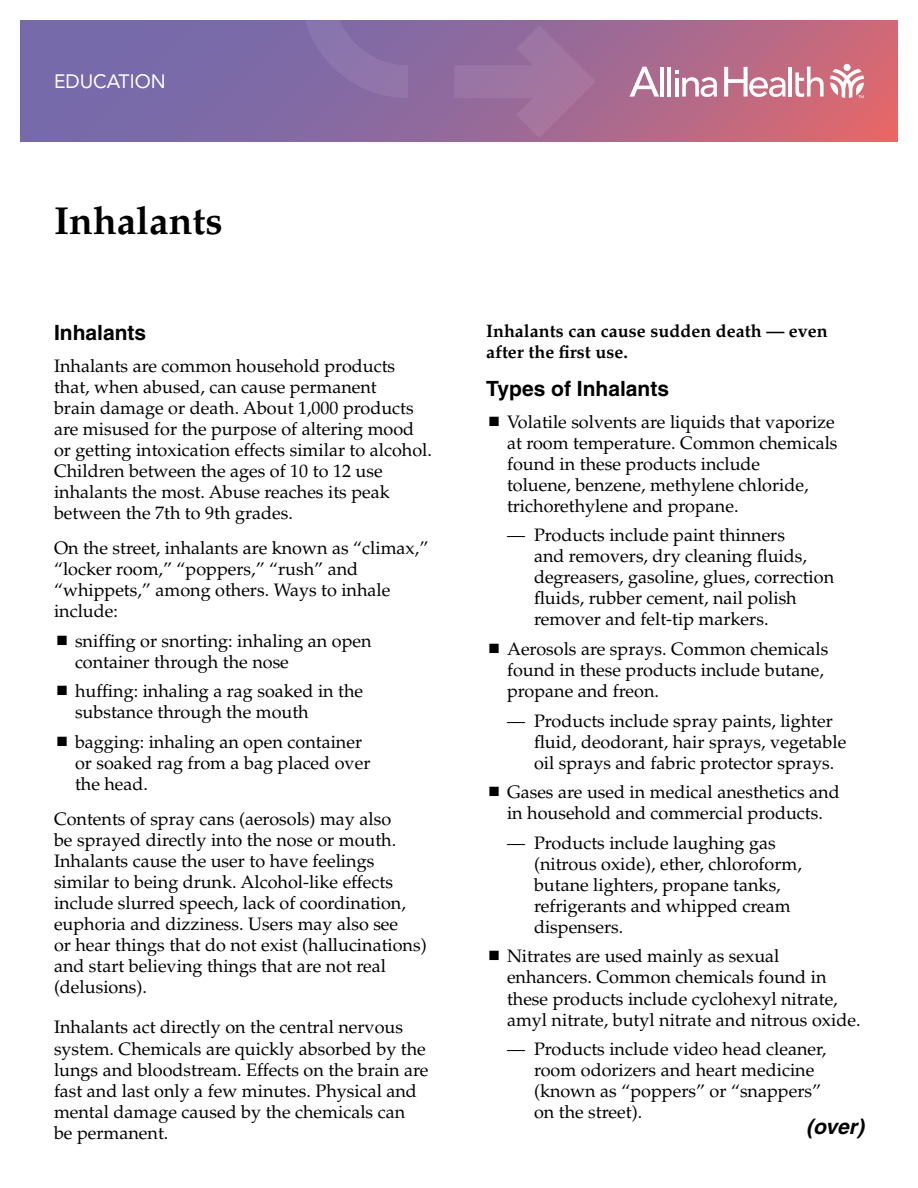
<style>
.page{position:relative;width:918px;height:1188px;background:#fff}
.page>*{position:absolute;margin:0;border:0;box-sizing:border-box;transform-origin:0 0}
.t1{font:700 39px "Palatino";color:#000}
.t2{font:700 21px "Helvetica";color:#000}
.t3{font:italic 700 21px "Helvetica";color:#000}
.t4{font:19.2px "Avenir LT Std";color:#fff}
.t5{font:18px/21px "Palatino";color:#000}
.t6{font:700 18px/21px "Palatino";color:#000}
</style>
<div class="page">
<svg style="left:20px;top:20px;width:878px;height:122px;background:#986997"></svg>
<svg style="left:830px;top:69px;width:34px;height:29px"></svg>
<div style="left:844px;top:64px;width:7px;height:7px;background:#fff;border-radius:50%"></div>
<hr style="left:660px;top:67px;width:4px;height:30px;background:#fff">
<hr style="left:667px;top:67px;width:4px;height:30px;background:#fff">
<hr style="left:789px;top:67px;width:3px;height:30px;background:#fff">
<svg style="left:795px;top:67px;width:29px;height:30px"></svg>
<svg style="left:675px;top:71px;width:42px;height:26px"></svg>
<svg style="left:629px;top:67px;width:30px;height:30px"></svg>
<svg style="left:724px;top:67px;width:62px;height:30px"></svg>
<svg style="left:454px;top:25px;width:142px;height:113px;background:#9b6e9c"></svg>
<svg style="left:301px;top:20px;width:127px;height:78px;background:#876ea6"></svg>
<p class="t4" style="left:54px;top:70px;width:113px">EDUCATION</p>
<h1 class="t1" style="left:54px;top:198px;width:170px">Inhalants</h1>
<p class="t2" style="left:54px;top:320px;width:94px">Inhalants</p>
<p class="t5" style="left:54px;top:356px;width:379px">Inhalants are common household products that, when abused, can cause permanent<br>brain damage or death. About 1,000 products are misused for the purpose of altering mood or getting intoxication effects similar to alcohol.<br>Children between the ages of 10 to 12 use inhalants the most. Abuse reaches its peak between the 7th to 9th grades.</p>
<p class="t5" style="left:54px;top:537px;width:376px">On the street, inhalants are known as “climax,” “locker room,” “poppers,” “rush” and “whippets,” among others. Ways to inhale include:</p>
<p class="t5" style="left:75px;top:630px;width:298px">sniffing or snorting: inhaling an open container through the nose</p>
<p class="t5" style="left:75px;top:681px;width:290px">huffing: inhaling a rag soaked in the substance through the mouth</p>
<p class="t5" style="left:75px;top:732px;width:297px">bagging: inhaling an open container or soaked rag from a bag placed over the head.</p>
<p class="t5" style="left:54px;top:809px;width:374px">Contents of spray cans (aerosols) may also<br>be sprayed directly into the nose or mouth.<br>Inhalants cause the user to have feelings similar to being drunk. Alcohol-like effects include slurred speech, lack of coordination, euphoria and dizziness. Users may also see<br>or hear things that do not exist (hallucinations) and start believing things that are not real (delusions).</p>
<p class="t5" style="left:54px;top:1017px;width:376px">Inhalants act directly on the central nervous system. Chemicals are quickly absorbed by the lungs and bloodstream. Effects on the brain are fast and last only a few minutes. Physical and mental damage caused by the chemicals can<br>be permanent.</p>
<p class="t6" style="left:486px;top:321px;width:343px">Inhalants can cause sudden death — even after the first use.</p>
<p class="t2" style="left:486px;top:376px;width:185px">Types of Inhalants</p>
<p class="t5" style="left:507px;top:411px;width:332px">Volatile solvents are liquids that vaporize at room temperature. Common chemicals found in these products include<br>toluene, benzene, methylene chloride, trichorethylene and propane.</p>
<p class="t5" style="left:534px;top:525px;width:302px;text-indent:-27px">— Products include paint thinners<br>and removers, dry cleaning fluids, degreasers, gasoline, glues, correction fluids, rubber cement, nail polish remover and felt-tip markers.</p>
<p class="t5" style="left:507px;top:639px;width:323px">Aerosols are sprays. Common chemicals found in these products include butane, propane and freon.</p>
<p class="t5" style="left:534px;top:710px;width:314px;text-indent:-27px">— Products include spray paints, lighter fluid, deodorant, hair sprays, vegetable oil sprays and fabric protector sprays.</p>
<p class="t5" style="left:507px;top:782px;width:334px">Gases are used in medical anesthetics and in household and commercial products.</p>
<p class="t5" style="left:534px;top:833px;width:269px;text-indent:-27px">— Products include laughing gas (nitrous oxide), ether, chloroform, butane lighters, propane tanks, refrigerants and whipped cream dispensers.</p>
<p class="t5" style="left:507px;top:946px;width:355px">Nitrates are used mainly as sexual enhancers. Common chemicals found in these products include cyclohexyl nitrate, amyl nitrate, butyl nitrate and nitrous oxide.</p>
<p class="t5" style="left:534px;top:1039px;width:294px;text-indent:-27px">— Products include video head cleaner, room odorizers and heart medicine (known as “poppers” or “snappers” on the street).</p>
<p class="t3" style="left:806px;top:1114px;width:59px">(over)</p>
</div>
